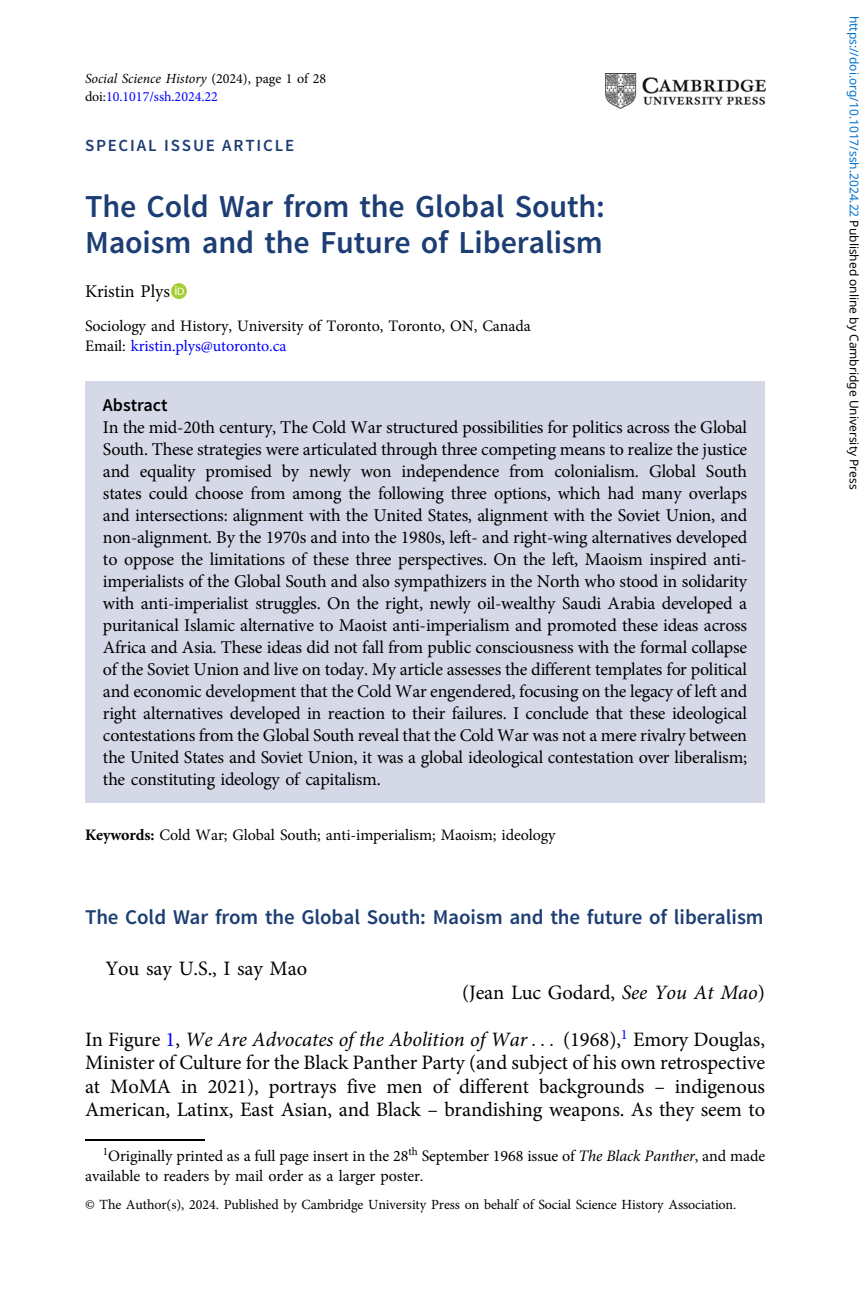
<style>
.page{position:relative;width:864px;height:1296px;background:#fff}
.page>*{position:absolute;margin:0;border:0;box-sizing:border-box;transform-origin:0 0}
.t1{font:32px/36px "Adv OT031 da 8 bf";color:#1d3e74}
.t2{font:21px "Adv OT031 da 8 bf";color:#1d3e74}
.t3{font:20.6px/23.4px "Adv OT1 ef 757 c 0";color:#000;text-align:justify}
.t4{font:20.6px "Adv OT7 d 6 df 7 ab.I";color:#000}
.t5{font:18px/22px "Adv OT1 ef 757 c 0";color:#000;text-align:justify}
.t6{font:18px "Adv OT031 da 8 bf";color:#000}
.t7{font:17px "Adv OT031 da 8 bf";letter-spacing:.11em;color:#1d3e74}
.t8{font:16px/20px "Adv OT1 ef 757 c 0";color:#000}
.t9{font:14px "Adv OT1 ef 757 c 0";color:#000}
.t10{font:14px "Adv OT7 d 6 df 7 ab.I";color:#000}
.t11{font:14px "Adv OT1 ef 757 c 0";color:#00f}
.t12{font:12px "Noto Sans";color:#000}
.s1{font-family:"Adv OT1 ef 757 c 0"}
.s2{color:#000}
.s3{color:#00f}
.s4{font-family:"Adv O Tb 65 e 897 d.B"}
.s5{font-family:"Adv OT7 d 6 df 7 ab.I"}
.s6{font-family:"Adv OT1 ef 757 c 0";color:#00f}
.s7{font-family:"Adv P4 C4 E51"}
.s8{font-style:inherit}
.s9{color:#0172cf}
</style>
<div class="page">
<div style="left:171px;top:283px;width:16px;height:16px;background:#a6ce39;border-radius:50%"></div>
<svg style="left:175px;top:286px;width:9px;height:9px"></svg>
<div style="left:85px;top:381px;width:680px;height:422px;background:#d5d9e7"></div>
<hr style="left:85px;top:1140px;width:120px;height:1px;background:#000">
<img style="left:605px;top:73px;width:160px;height:36px">
<p class="t10" style="left:85px;top:73px;width:243px">Social Science History <span class="s1">(2024), page 1 of 28</span></p>
<p class="t11" style="left:85px;top:91px;width:134px"><span class="s2">doi:</span>10.1017/ssh.2024.22</p>
<p class="t7" style="left:85px;top:139px;width:211px">SPECIAL ISSUE ARTICLE</p>
<h1 class="t1" style="left:85px;top:191px;width:521px">The Cold War from the Global South:<br>Maoism and the Future of Liberalism</h1>
<p class="t5" style="left:85px;top:282px;width:86px">Kristin Plys</p>
<p class="t8" style="left:85px;top:318px;width:447px">Sociology and History, University of Toronto, Toronto, ON, Canada<br>Email: <span class="s3">kristin.plys@utoronto.ca</span></p>
<p class="t6" style="left:103px;top:399px;width:66px">Abstract</p>
<p class="t5" style="left:103px;top:418px;width:646px">In the mid-20th century, The Cold War structured possibilities for politics across the Global South. These strategies were articulated through three competing means to realize the justice and equality promised by newly won independence from colonialism. Global South states could choose from among the following three options, which had many overlaps and intersections: alignment with the United States, alignment with the Soviet Union, and non-alignment. By the 1970s and into the 1980s, left- and right-wing alternatives developed to oppose the limitations of these three perspectives. On the left, Maoism inspired anti&shy;imperialists of the Global South and also sympathizers in the North who stood in solidarity with anti-imperialist struggles. On the right, newly oil-wealthy Saudi Arabia developed a puritanical Islamic alternative to Maoist anti-imperialism and promoted these ideas across Africa and Asia. These ideas did not fall from public consciousness with the formal collapse of the Soviet Union and live on today. My article assesses the different templates for political and economic development that the Cold War engendered, focusing on the legacy of left and right alternatives developed in reaction to their failures. I conclude that these ideological contestations from the Global South reveal that the Cold War was not a mere rivalry between the United States and Soviet Union, it was a global ideological contestation over liberalism; the constituting ideology of capitalism.</p>
<p class="t8" style="left:85px;top:826px;width:472px"><span class="s4">Keywords:</span> Cold War; Global South; anti-imperialism; Maoism; ideology</p>
<p class="t2" style="left:85px;top:909px;width:680px">The Cold War from the Global South: Maoism and the future of liberalism</p>
<p class="t3" style="left:105px;top:959px;width:203px">You say U.S., I say Mao</p>
<p class="t3" style="left:462px;top:983px;width:304px">(Jean Luc Godard, <span class="s5">See You At Mao</span>)</p>
<p class="t4" style="left:85px;top:1031px;width:681px"><span class="s1">In Figure</span> <span class="s6">1</span><span class="s1">,</span> We Are Advocates of the Abolition of War <span class="s7">: : :</span> <span class="s1">(1968),</span><sup>1</sup> <span class="s1">Emory Douglas,</span></p>
<p class="t3" style="left:85px;top:1053px;width:681px">Minister of Culture for the Black Panther Party (and subject of his own retrospective at MoMA in 2021), portrays five men of different backgrounds <span class="s8">–</span> indigenous American, Latinx, East Asian, and Black <span class="s8">–</span> brandishing weapons. As they seem to</p>
<p class="t8" style="left:85px;top:1147px;width:682px;text-indent:18px"><sup>1</sup>Originally printed as a full page insert in the 28<sup>th</sup> September 1968 issue of <span class="s5">The Black Panther</span>, and made available to readers by mail order as a larger poster.</p>
<p class="t9" style="left:85px;top:1199px;width:653px">© The Author(s), 2024. Published by Cambridge University Press on behalf of Social Science History Association.</p>
<p class="t12" style="left:863px;top:16px;width:475px;rotate:90deg"><span class="s9">https://doi.org/10.1017/ssh.2024.22</span> Published online by Cambridge University Press</p>
</div>
